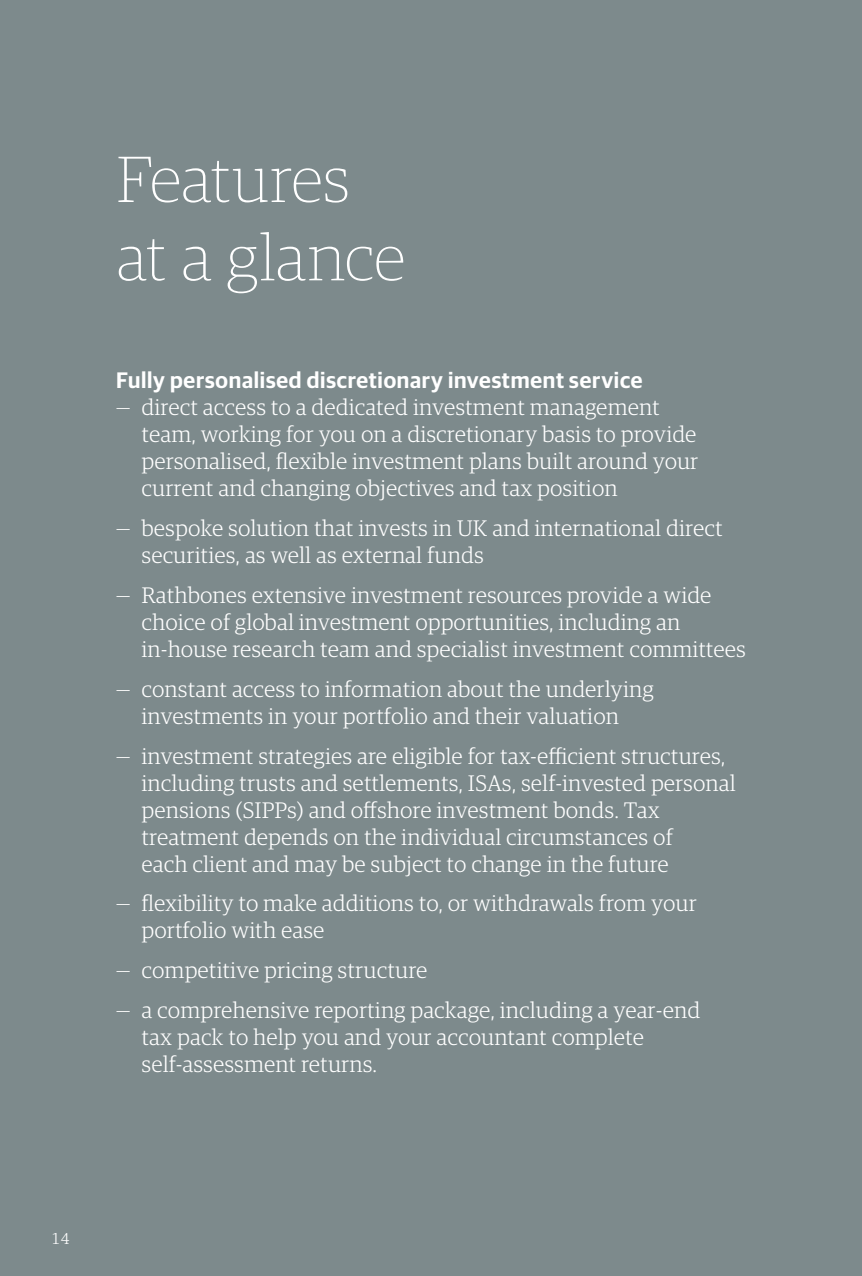
<style>
.page{position:relative;width:862px;height:1276px;background:#fff}
.page>*{position:absolute;margin:0;border:0;box-sizing:border-box;transform-origin:0 0}
.t1{font:100 65.25px/78.3px "Guardian RTB Egyp";letter-spacing:-.02em;color:#fff}
.t2{font:300 22.5px/27px "Guardian RTB Egyp";color:#fff}
.t3{font:600 22.5px "Guardian RTB Sans";letter-spacing:.005em;color:#fff}
.t4{font:300 15.75px "Guardian RTB Egyp";color:#fff}
</style>
<div class="page">
<div style="left:0;top:0;width:861px;height:1276px;background:#7d8a8c"></div>
<h1 class="t1" style="left:116px;top:137px;width:291px">Features at a glance</h1>
<p class="t3" style="left:116px;top:364px;width:528px">Fully personalised discretionary investment service</p>
<p class="t2" style="left:141px;top:393px;width:558px;text-indent:-26px">— direct access to a dedicated investment management team, working for you on a discretionary basis to provide personalised, flexible investment plans built around your current and changing objectives and tax position</p>
<p class="t2" style="left:141px;top:513px;width:582px;text-indent:-26px">— bespoke solution that invests in UK and international direct securities, as well as external funds</p>
<p class="t2" style="left:141px;top:580px;width:605px;text-indent:-26px">— Rathbones extensive investment resources provide a wide choice of global investment opportunities, including an in-house research team and specialist investment committees</p>
<p class="t2" style="left:116px;top:674px;width:539px;text-align:center">— constant access to information about the underlying investments in your portfolio and their valuation</p>
<p class="t2" style="left:141px;top:741px;width:595px;text-indent:-26px">— investment strategies are eligible for tax-efficient structures, including trusts and settlements, ISAs, self-invested personal pensions (SIPPs) and offshore investment bonds. Tax treatment depends on the individual circumstances of<br>each client and may be subject to change in the future</p>
<p class="t2" style="left:141px;top:888px;width:556px;text-indent:-26px">— flexibility to make additions to, or withdrawals from your portfolio with ease</p>
<p class="t2" style="left:116px;top:955px;width:313px">— competitive pricing structure</p>
<p class="t2" style="left:141px;top:995px;width:560px;text-indent:-26px">— a comprehensive reporting package, including a year-end tax pack to help you and your accountant complete self-assessment returns.</p>
<p class="t4" style="left:51px;top:1227px;width:20px">14</p>
</div>
